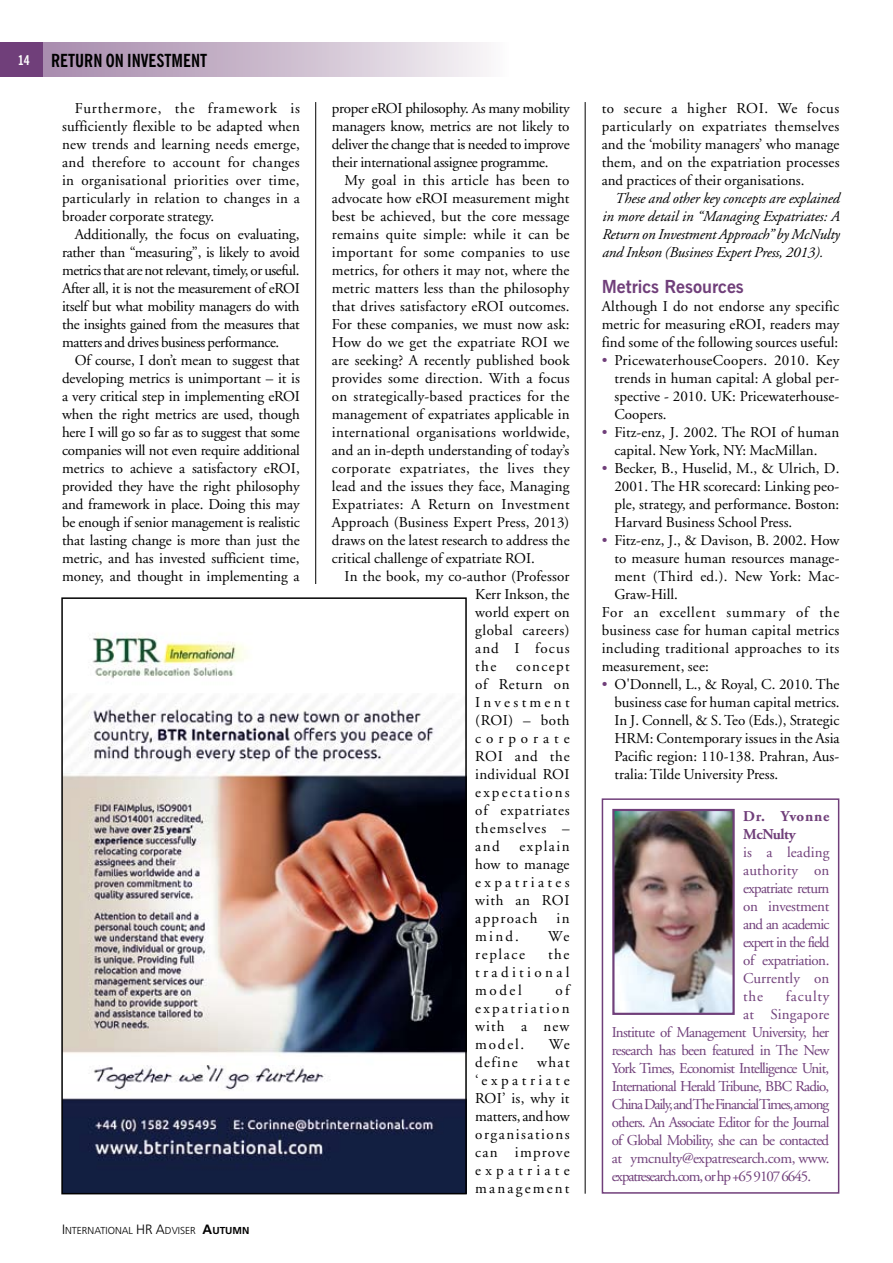
<style>
.page{position:relative;width:893px;height:1263px;background:#fff}
.page>*{position:absolute;margin:0;border:0;box-sizing:border-box;transform-origin:0 0}
.t1{font:700 condensed 18px "News Gothic BT";color:#000}
.t2{font:700 18px "News Gothic BT";color:#703f7a}
.t3{font:15px/18px "Adobe Garamond";letter-spacing:.005em;color:#000;text-align:justify}
.t4{font:15px/18px "Adobe Garamond";letter-spacing:-.055em;color:#703f7a;text-align:justify}
.t5{font:italic 15px/18px "Adobe Garamond";letter-spacing:-.01em;color:#000;text-align:justify}
.t6{font:15px "Adobe Garamond";letter-spacing:-.075em;color:#703f7a}
.t7{font:15px "Adobe Garamond";letter-spacing:-.03em;color:#703f7a}
.t8{font:15px "Adobe Garamond";letter-spacing:.05em;color:#000}
.t9{font:700 15px/18px "Adobe Garamond";letter-spacing:-.01em;color:#703f7a}
.t10{font:15px "Adobe Garamond";letter-spacing:.015em;color:#703f7a}
.t11{font:15px "Adobe Garamond";letter-spacing:.11em;color:#000}
.t12{font:15px "Adobe Garamond";letter-spacing:.05em;color:#703f7a}
.t13{font:300 10.2px "Frutiger";color:#000}
.s1{font-size:13.5px;color:#fff}
.s2{font-size:13.5px}
.s3{font-weight:700;font-size:13.5px}
.s4{font-weight:700}
.s5{color:#703f7a}
</style>
<div class="page">
<div style="left:0;top:43px;width:43px;height:34px;background:#703f7a"></div>
<div style="left:43px;top:43px;width:467px;height:34px;background:linear-gradient(to right,#a588aa,#f7f6f7)"></div>
<hr style="left:585px;top:102px;width:1px;height:1092px;background:#000">
<hr style="left:315px;top:102px;width:1px;height:482px;background:#000">
<img style="left:64px;top:633px;width:400px;height:558px">
<div style="left:61px;top:597px;width:406px;height:597px;border:2px solid #000"></div>
<div style="left:602px;top:798px;width:237px;height:396px;border:2px solid #703f7a"></div>
<img style="left:615px;top:812px;width:117px;height:200px">
<div style="left:612px;top:809px;width:123px;height:206px;border:2px solid #703f7a"></div>
<p class="t1" style="left:18px;top:49px;width:191px"><span class="s1">14</span> RETURN ON INVESTMENT</p>
<p class="t3" style="left:62px;top:100px;width:239px;text-indent:13px">Furthermore, the framework is sufficiently flexible to be adapted when new trends and learning needs emerge, and therefore to account for changes in organisational priorities over time, particularly in relation to changes in a broader corporate strategy.</p>
<p class="t3" style="left:62px;top:226px;width:239px;text-indent:13px">Additionally, the focus on evaluating, rather than “measuring”, is likely to avoid metrics that are not relevant, timely, or useful.<br>After all, it is not the measurement of eROI itself but what mobility managers do with the insights gained from the measures that matters and drives business performance.</p>
<p class="t3" style="left:62px;top:352px;width:239px;text-indent:13px">Of course, I don’t mean to suggest that developing metrics is unimportant – it is a very critical step in implementing eROI when the right metrics are used, though here I will go so far as to suggest that some companies will not even require additional metrics to achieve a satisfactory eROI, provided they have the right philosophy and framework in place. Doing this may be enough if senior management is realistic that lasting change is more than just the metric, and has invested sufficient time, money, and thought in implementing a</p>
<p class="t13" style="left:62px;top:1224px;width:189px"><span class="s2">I</span>NTERNATIONAL <span class="s2">HR A</span>DVISER <span class="s3">A</span><span class="s4">UTUMN</span></p>
<p class="t3" style="left:332px;top:100px;width:239px">proper eROI philosophy. As many mobility managers know, metrics are not likely to deliver the change that is needed to improve their international assignee programme.</p>
<p class="t3" style="left:332px;top:172px;width:239px;text-indent:13px">My goal in this article has been to advocate how eROI measurement might best be achieved, but the core message remains quite simple: while it can be important for some companies to use metrics, for others it may not, where the metric matters less than the philosophy that drives satisfactory eROI outcomes.<br>For these companies, we must now ask:<br>How do we get the expatriate ROI we are seeking? A recently published book provides some direction. With a focus on strategically-based practices for the management of expatriates applicable in international organisations worldwide, and an in-depth understanding of today’s corporate expatriates, the lives they lead and the issues they face, Managing Expatriates: A Return on Investment Approach (Business Expert Press, 2013) draws on the latest research to address the critical challenge of expatriate ROI.</p>
<p class="t3" style="left:475px;top:568px;width:96px;text-indent:-131px">In the book, my co-author (Professor Kerr Inkson, the world expert on global careers) and I focus the</p>
<p class="t3" style="left:475px;top:658px;width:96px;text-indent:41px">concept of Return on Investment (ROI) – both corporate ROI and the individual ROI expectations of expatriates themselves – and</p>
<p class="t3" style="left:475px;top:838px;width:96px;text-indent:44px">explain how to manage expatriates with an ROI approach</p>
<p class="t3" style="left:556px;top:910px;width:15px">in</p>
<p class="t3" style="left:475px;top:928px;width:45px">mind.</p>
<p class="t3" style="left:548px;top:928px;width:23px">We</p>
<p class="t11" style="left:475px;top:946px;width:51px">replace</p>
<p class="t3" style="left:475px;top:946px;width:96px;text-indent:73px">the traditional model</p>
<p class="t3" style="left:475px;top:982px;width:96px;text-indent:80px">of expatriation with a new model.</p>
<p class="t3" style="left:549px;top:1036px;width:22px">We</p>
<p class="t3" style="left:475px;top:1054px;width:96px;text-indent:62px">what ‘expatriate ROI’ is, why it matters, and how organisations can improve expatriate management</p>
<p class="t3" style="left:475px;top:1054px;width:44px">define</p>
<p class="t3" style="left:602px;top:100px;width:239px">to secure a higher ROI. We focus particularly on expatriates themselves and the ‘mobility managers’ who manage them, and on the expatriation processes and practices of their organisations.</p>
<p class="t5" style="left:602px;top:190px;width:239px;text-indent:13px">These and other key concepts are explained in more detail in “Managing Expatriates: A Return on Investment Approach” by McNulty and Inkson (Business Expert Press, 2013).</p>
<p class="t2" style="left:602px;top:276px;width:144px">Metrics Resources</p>
<p class="t3" style="left:602px;top:298px;width:239px">Although I do not endorse any specific metric for measuring eROI, readers may find some of the following sources useful:</p>
<p class="t3" style="left:614px;top:352px;width:226px;text-indent:-13px"><span class="s5">•</span> PricewaterhouseCoopers. 2010. Key trends in human capital: A global per&shy;spective - 2010. UK: Pricewaterhouse-Coopers.</p>
<p class="t3" style="left:614px;top:424px;width:226px;text-indent:-13px"><span class="s5">•</span> Fitz-enz, J. 2002. The ROI of human capital. New York, NY: MacMillan.</p>
<p class="t3" style="left:614px;top:460px;width:227px;text-indent:-13px"><span class="s5">•</span> Becker, B., Huselid, M., &amp; Ulrich, D.<br>2001. The HR scorecard: Linking peo&shy;ple, strategy, and performance. Boston:<br>Harvard Business School Press.</p>
<p class="t3" style="left:602px;top:532px;width:239px"><span class="s5">•</span> Fitz-enz, J., &amp; Davison, B. 2002. How</p>
<p class="t3" style="left:614px;top:550px;width:227px">to measure human resources manage-</p>
<p class="t3" style="left:614px;top:568px;width:227px">ment (Third ed.). New York: Mac-</p>
<p class="t3" style="left:614px;top:586px;width:65px">Graw-Hill.</p>
<p class="t8" style="left:602px;top:604px;width:239px">For an excellent summary of the</p>
<p class="t3" style="left:602px;top:622px;width:239px">business case for human capital metrics</p>
<p class="t3" style="left:602px;top:640px;width:239px">including traditional approaches to its</p>
<p class="t3" style="left:602px;top:658px;width:109px">measurement, see:</p>
<p class="t3" style="left:614px;top:676px;width:227px;text-indent:-13px"><span class="s5">•</span> O'Donnell, L., &amp; Royal, C. 2010. The business case for human capital metrics.<br>In J. Connell, &amp; S. Teo (Eds.), Strategic HRM: Contemporary issues in the Asia Pacific region: 110-138. Prahran, Aus&shy;tralia: Tilde University Press.</p>
<p class="t9" style="left:743px;top:808px;width:88px">Dr. Yvonne<br>McNulty</p>
<p class="t4" style="left:743px;top:844px;width:88px">is a leading authority on expatriate return on investment and an academic expert in the field of expatriation.<br>Currently on the</p>
<p class="t12" style="left:786px;top:988px;width:45px">faculty</p>
<p class="t10" style="left:743px;top:1006px;width:88px">at Singapore</p>
<p class="t4" style="left:612px;top:1024px;width:219px">Institute of Management University, her</p>
<p class="t4" style="left:612px;top:1042px;width:219px">research has been featured in The New</p>
<p class="t4" style="left:612px;top:1060px;width:219px">York Times, Economist Intelligence Unit,</p>
<p class="t4" style="left:612px;top:1078px;width:219px">International Herald Tribune, BBC Radio,</p>
<p class="t6" style="left:612px;top:1096px;width:219px">China Daily, and The Financial Times, among</p>
<p class="t4" style="left:612px;top:1114px;width:219px">others. An Associate Editor for the Journal</p>
<p class="t4" style="left:612px;top:1132px;width:219px">of Global Mobility, she can be contacted</p>
<p class="t7" style="left:612px;top:1150px;width:219px">at ymcnulty@expatresearch.com, www.</p>
<p class="t4" style="left:612px;top:1168px;width:201px">expatresearch.com, or hp +65 9107 6645.</p>
</div>
